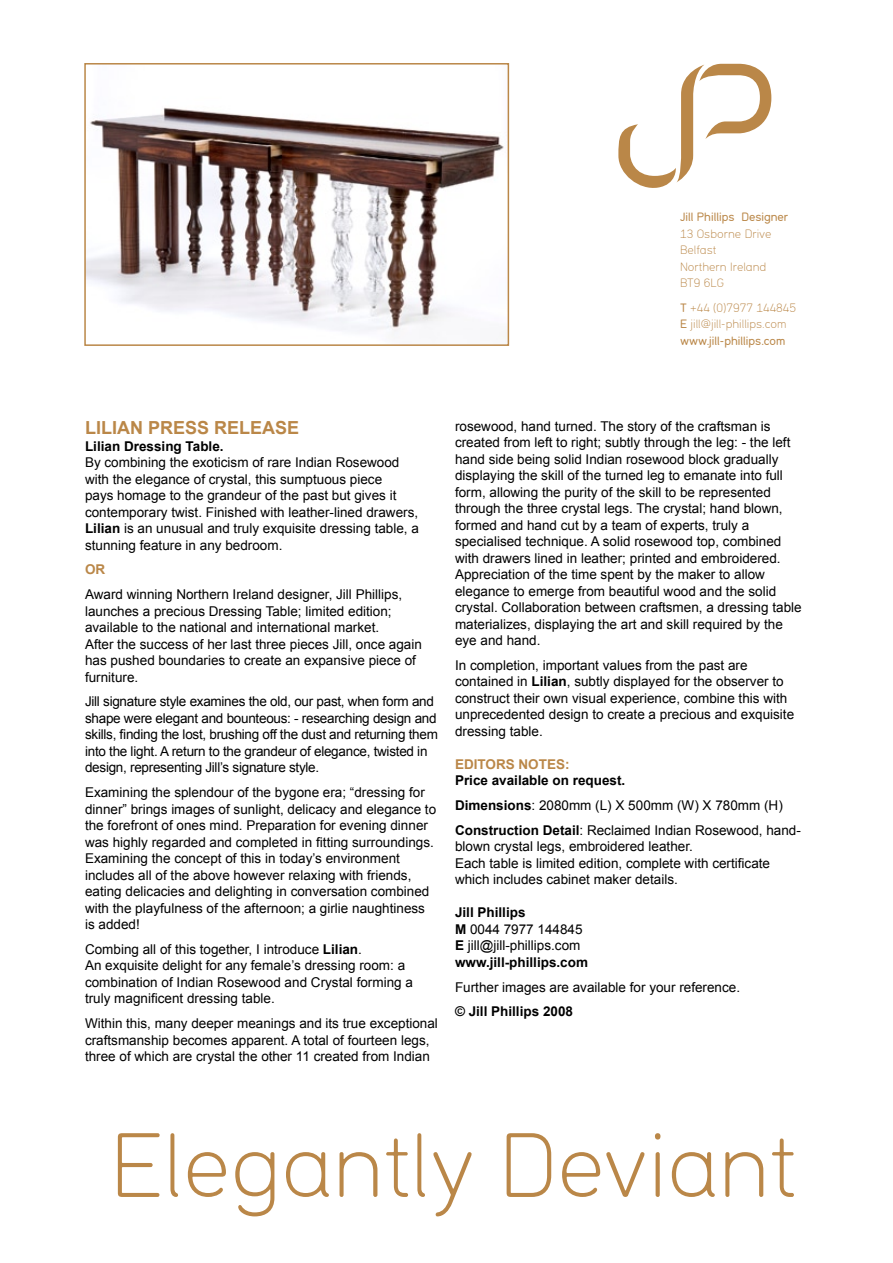
<style>
.page{position:relative;width:893px;height:1263px;background:#fff}
.page>*{position:absolute;margin:0;border:0;box-sizing:border-box;transform-origin:0 0}
.t1{font:300 96px "D Max";color:#ba8748}
.t2{font:700 18px "Arial";color:#ba8748}
.t3{font:13.5px/16.5px "Arial";color:#000}
.t4{font:13.5px/16.5px "Arial";letter-spacing:-.02em;color:#000}
.t5{font:700 13.5px "Arial";color:#000}
.t6{font:700 13.5px "Arial";color:#ba8748}
.t7{font:300 12.75px/16.5px "D Max";color:#ba8748}
.t8{font:12.75px "D Max";color:#ba8748}
.s1{font-weight:400}
.s2{font-weight:700}
</style>
<div class="page">
<svg style="left:618px;top:64px;width:153px;height:124px"></svg>
<img style="left:87px;top:107px;width:417px;height:225px">
<div style="left:84px;top:63px;width:425px;height:283px;border:2px solid #ba8748"></div>
<p class="t8" style="left:680px;top:210px;width:110px">Jill Phillips Designer</p>
<p class="t7" style="left:680px;top:225px;width:93px">13 Osborne Drive<br>Belfast<br>Northern Ireland<br>BT9 6LG</p>
<p class="t7" style="left:680px;top:299px;width:118px"><span class="s1">T</span> +44 (0)7977 144845<br><span class="s1">E</span> jill@jill-phillips.com <span class="s1">www.jill-phillips.com</span></p>
<h2 class="t2" style="left:85px;top:418px;width:216px">LILIAN PRESS RELEASE</h2>
<p class="t5" style="left:85px;top:438px;width:140px">Lilian Dressing Table.</p>
<p class="t3" style="left:85px;top:454px;width:335px">By combining the exoticism of rare Indian Rosewood with the elegance of crystal, this sumptuous piece<br>pays homage to the grandeur of the past but gives it contemporary twist. Finished with leather-lined drawers, <span class="s2">Lilian</span> is an unusual and truly exquisite dressing table, a stunning feature in any bedroom.</p>
<p class="t6" style="left:85px;top:562px;width:22px">OR</p>
<p class="t3" style="left:85px;top:586px;width:338px">Award winning Northern Ireland designer, Jill Phillips, launches a precious Dressing Table; limited edition; available to the national and international market.<br>After the success of her last three pieces Jill, once again has pushed boundaries to create an expansive piece of furniture.</p>
<p class="t4" style="left:85px;top:693px;width:354px">Jill signature style examines the old, our past, when form and shape were elegant and bounteous: - researching design and skills, finding the lost, brushing off the dust and returning them into the light. A return to the grandeur of elegance, twisted in design, representing Jill’s signature style.</p>
<p class="t3" style="left:85px;top:784px;width:353px">Examining the splendour of the bygone era; “dressing for dinner” brings images of sunlight, delicacy and elegance to the forefront of ones mind. Preparation for evening dinner was highly regarded and completed in fitting surroundings.<br>Examining the concept of this in today’s environment includes all of the above however relaxing with friends, eating delicacies and delighting in conversation combined with the playfulness of the afternoon; a girlie naughtiness is added!</p>
<p class="t3" style="left:85px;top:941px;width:329px">Combing all of this together, I introduce <span class="s2">Lilian</span>.<br>An exquisite delight for any female’s dressing room: a combination of Indian Rosewood and Crystal forming a truly magnificent dressing table.</p>
<p class="t3" style="left:85px;top:1015px;width:354px">Within this, many deeper meanings and its true exceptional craftsmanship becomes apparent. A total of fourteen legs, three of which are crystal the other 11 created from Indian</p>
<p class="t3" style="left:455px;top:418px;width:348px">rosewood, hand turned. The story of the craftsman is created from left to right; subtly through the leg: - the left hand side being solid Indian rosewood block gradually displaying the skill of the turned leg to emanate into full form, allowing the purity of the skill to be represented through the three crystal legs. The crystal; hand blown, formed and hand cut by a team of experts, truly a specialised technique. A solid rosewood top, combined with drawers lined in leather; printed and embroidered.<br>Appreciation of the time spent by the maker to allow elegance to emerge from beautiful wood and the solid crystal. Collaboration between craftsmen, a dressing table materializes, displaying the art and skill required by the eye and hand.</p>
<p class="t3" style="left:455px;top:657px;width:341px">In completion, important values from the past are contained in <span class="s2">Lilian</span>, subtly displayed for the observer to construct their own visual experience, combine this with unprecedented design to create a precious and exquisite dressing table.</p>
<p class="t6" style="left:455px;top:757px;width:116px">EDITORS NOTES:</p>
<p class="t3" style="left:455px;top:768px;width:347px;line-height:24.8px"><span class="s2">Price available on request.<br>Dimensions</span>: 2080mm (L) X 500mm (W) X 780mm (H)<br><span class="s2">Construction Detail</span>: Reclaimed Indian Rosewood, hand-</p>
<p class="t3" style="left:455px;top:838px;width:317px">blown crystal legs, embroidered leather.<br>Each table is limited edition, complete with certificate which includes cabinet maker details.</p>
<p class="t3" style="left:455px;top:904px;width:135px"><span class="s2">Jill Phillips<br>M</span> 0044 7977 144845<br><span class="s2">E</span> jill@jill-phillips.com <span class="s2">www.jill-phillips.com</span></p>
<p class="t3" style="left:455px;top:979px;width:287px">Further images are available for your reference.</p>
<p class="t5" style="left:455px;top:1004px;width:120px">© Jill Phillips 2008</p>
<h1 class="t1" style="left:110px;top:1115px;width:688px">Elegantly Deviant</h1>
</div>
